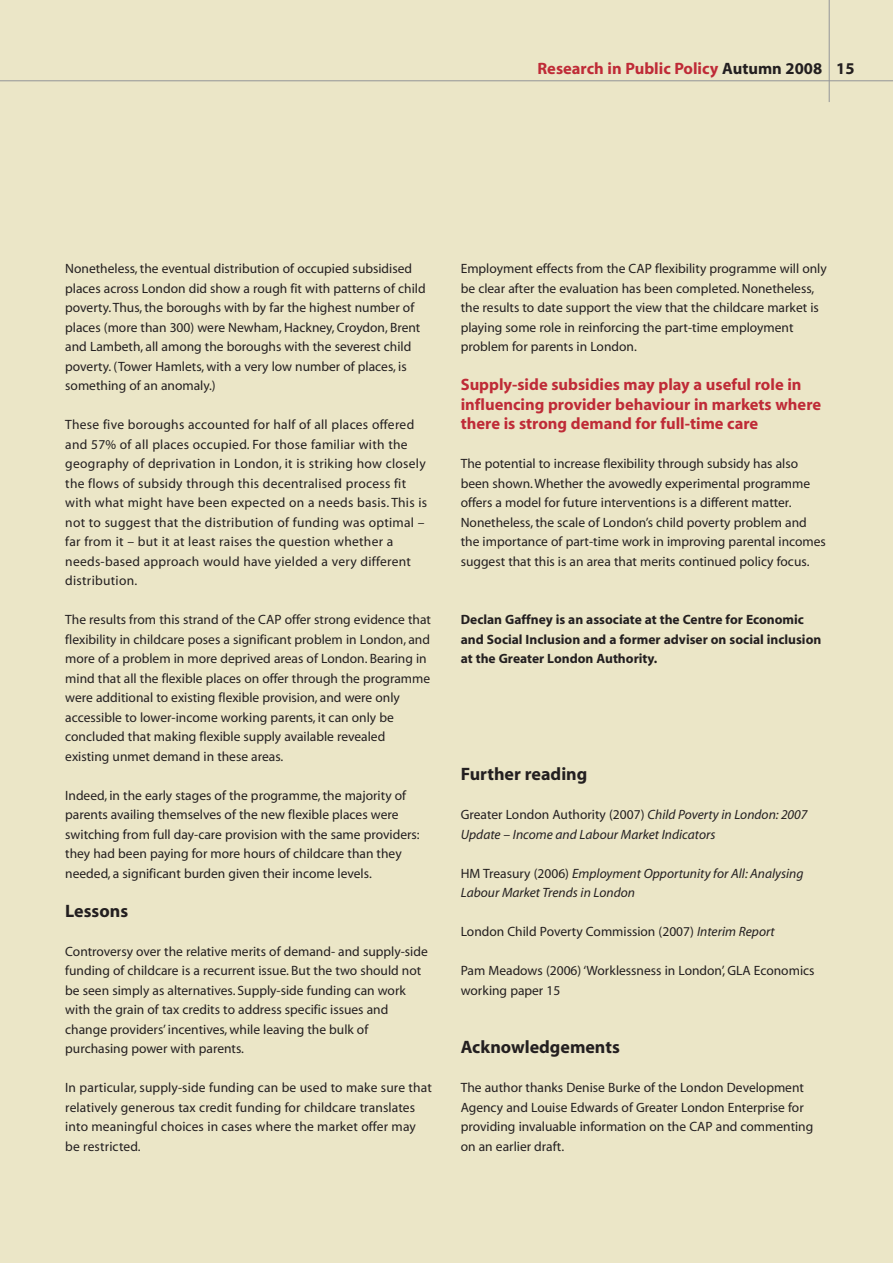
<style>
.page{position:relative;width:893px;height:1263px;background:#ebe6c7}
.page>*{position:absolute;margin:0;border:0;box-sizing:border-box;transform-origin:0 0}
.t1{font:700 18px "Myriad";color:#231f20}
.t2{font:700 16.5px/19.5px "Myriad";color:#bf2b37}
.t3{font:13.5px/19.5px "Myriad";color:#231f20}
.t4{font:13.5px/19.5px "Myriad";letter-spacing:.02em;color:#231f20}
.t5{font:italic 13.5px/19.5px "Myriad";color:#231f20}
.t6{font:700 13.5px/19.5px "Myriad";color:#231f20}
.s1{color:#231f20}
.s2{font-style:normal}
.s3{font-style:italic}
</style>
<div class="page">
<hr style="left:829px;top:0;width:1px;height:102px;background:#939598">
<hr style="left:0;top:80px;width:893px;height:1px;background:#939598">
<p class="t2" style="left:537px;top:60px;width:319px">Research in Public Policy <span class="s1">Autumn 2008 15</span></p>
<p class="t3" style="left:65px;top:260px;width:362px">Nonetheless, the eventual distribution of occupied subsidised places across London did show a rough fit with patterns of child poverty.Thus, the boroughs with by far the highest number of places (more than 300) were Newham, Hackney, Croydon, Brent and Lambeth, all among the boroughs with the severest child poverty. (Tower Hamlets, with a very low number of places, is something of an anomaly.)</p>
<p class="t4" style="left:65px;top:416px;width:363px">These five boroughs accounted for half of all places offered and 57% of all places occupied. For those familiar with the geography of deprivation in London, it is striking how closely the flows of subsidy through this decentralised process fit with what might have been expected on a needs basis. This is not to suggest that the distribution of funding was optimal – far from it – but it at least raises the question whether a needs-based approach would have yielded a very different distribution.</p>
<p class="t3" style="left:65px;top:611px;width:367px">The results from this strand of the CAP offer strong evidence that flexibility in childcare poses a significant problem in London, and more of a problem in more deprived areas of London. Bearing in mind that all the flexible places on offer through the programme were additional to existing flexible provision, and were only accessible to lower-income working parents, it can only be concluded that making flexible supply available revealed existing unmet demand in these areas.</p>
<p class="t3" style="left:65px;top:786px;width:356px">Indeed, in the early stages of the programme, the majority of parents availing themselves of the new flexible places were switching from full day-care provision with the same providers: they had been paying for more hours of childcare than they needed, a significant burden given their income levels.</p>
<h1 class="t1" style="left:65px;top:904px;width:64px">Lessons</h1>
<p class="t3" style="left:65px;top:942px;width:364px">Controversy over the relative merits of demand- and supply-side funding of childcare is a recurrent issue. But the two should not be seen simply as alternatives. Supply-side funding can work with the grain of tax credits to address specific issues and change providers’ incentives, while leaving the bulk of purchasing power with parents.</p>
<p class="t3" style="left:65px;top:1079px;width:368px">In particular, supply-side funding can be used to make sure that relatively generous tax credit funding for childcare translates into meaningful choices in cases where the market offer may be restricted.</p>
<p class="t3" style="left:461px;top:260px;width:368px">Employment effects from the CAP flexibility programme will only be clear after the evaluation has been completed. Nonetheless, the results to date support the view that the childcare market is playing some role in reinforcing the part-time employment problem for parents in London.</p>
<p class="t2" style="left:461px;top:376px;width:362px">Supply-side subsidies may play a useful role in influencing provider behaviour in markets where there is strong demand for full-time care</p>
<p class="t3" style="left:461px;top:455px;width:367px">The potential to increase flexibility through subsidy has also been shown.Whether the avowedly experimental programme offers a model for future interventions is a different matter.<br>Nonetheless, the scale of London’s child poverty problem and the importance of part-time work in improving parental incomes suggest that this is an area that merits continued policy focus.</p>
<p class="t6" style="left:461px;top:611px;width:362px">Declan Gaffney is an associate at the Centre for Economic and Social Inclusion and a former adviser on social inclusion at the Greater London Authority.</p>
<h1 class="t1" style="left:461px;top:767px;width:128px">Further reading</h1>
<p class="t5" style="left:461px;top:806px;width:348px"><span class="s2">Greater London Authority (2007)</span> Child Poverty in London: 2007<br>Update – Income and Labour Market Indicators</p>
<p class="t5" style="left:461px;top:864px;width:344px"><span class="s2">HM Treasury (2006)</span> Employment Opportunity for All: Analysing<br>Labour Market Trends in London</p>
<p class="t3" style="left:461px;top:923px;width:316px">London Child Poverty Commission (2007) <span class="s3">Interim Report</span></p>
<p class="t3" style="left:461px;top:962px;width:355px">Pam Meadows (2006) ‘Worklessness in London’, GLA Economics working paper 15</p>
<h1 class="t1" style="left:461px;top:1040px;width:161px">Acknowledgements</h1>
<p class="t3" style="left:461px;top:1079px;width:354px">The author thanks Denise Burke of the London Development Agency and Louise Edwards of Greater London Enterprise for providing invaluable information on the CAP and commenting on an earlier draft.</p>
</div>
